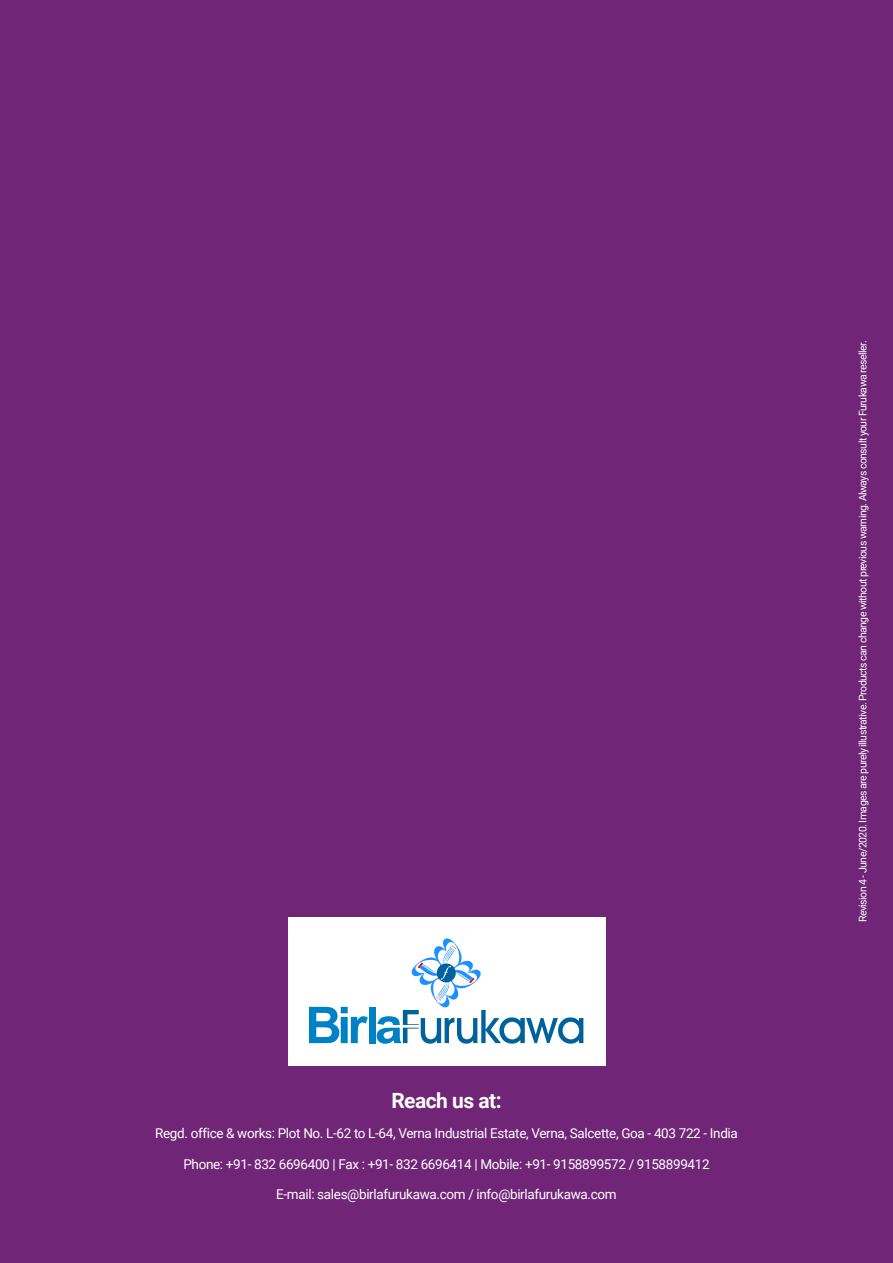
<style>
.page{position:relative;width:893px;height:1263px;background:#702577}
.page>*{position:absolute;margin:0;border:0;box-sizing:border-box;transform-origin:0 0}
.t1{font:700 21px "Roboto";letter-spacing:-.025em;color:#fff}
.t2{font:13.5px "Roboto";letter-spacing:-.025em;color:#fff}
.t3{font:10.5px "Roboto";letter-spacing:-.05em;color:#fff}
</style>
<div class="page">
<div style="left:288px;top:917px;width:317px;height:148px;background:#fff"></div>
<svg style="left:309px;top:1007px;width:59px;height:36px"></svg>
<div style="left:369px;top:1007px;width:7px;height:36px;background:#0081c5"></div>
<svg style="left:377px;top:938px;width:206px;height:106px"></svg>
<p class="t1" style="left:391px;top:1085px;width:112px">Reach us at:</p>
<p class="t2" style="left:155px;top:1124px;width:584px">Regd. office &amp; works: Plot No. L-62 to L-64, Verna Industrial Estate, Verna, Salcette, Goa - 403 722 - India</p>
<p class="t2" style="left:183px;top:1154px;width:528px">Phone: +91- 832 6696400 | Fax : +91- 832 6696414 | Mobile: +91- 9158899572 / 9158899412</p>
<p class="t2" style="left:276px;top:1185px;width:342px">E-mail: sales@birlafurukawa.com / info@birlafurukawa.com</p>
<p class="t3" style="left:855px;top:922px;width:583px;rotate:-90deg">Revision 4 - June/2020. Images are purely illustrative. Products can change without previous warning. Always consult your Furukawa reseller.</p>
</div>
